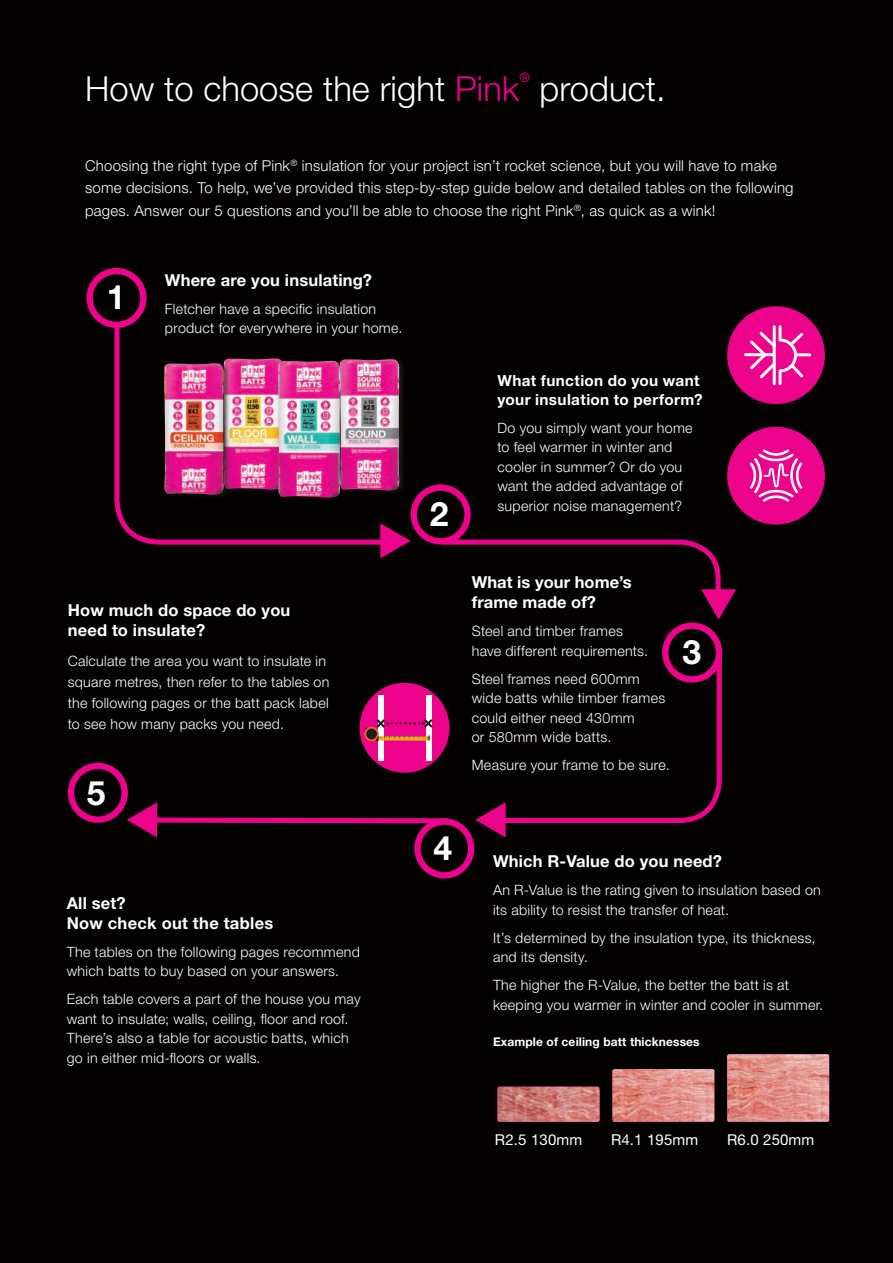
<style>
.page{position:relative;width:893px;height:1263px;background:#040101}
.page>*{position:absolute;margin:0;border:0;box-sizing:border-box;transform-origin:0 0}
.t1{font:300 34.5px "Helvetica Neue LT Std";letter-spacing:.005em;color:#fff}
.t2{font:700 33.6px "Helvetica Neue LT Std";color:#fff}
.t3{font:700 16.5px/19.8px "Helvetica Neue LT Std";letter-spacing:.01em;color:#fff}
.t4{font:700 15.3px/18.3px "Helvetica Neue LT Std";letter-spacing:.025em;color:#fff}
.t5{font:300 15px/22.5px "Helvetica Neue LT Std";letter-spacing:.015em;color:#fff}
.t6{font:15px "Helvetica Neue LT Std";letter-spacing:.01em;color:#fff}
.t7{font:300 14.25px/19.5px "Helvetica Neue LT Std";letter-spacing:.02em;color:#fff}
.t8{font:300 13.05px "Helvetica Neue LT Std";color:#ed028c}
.t9{font:700 12px "Helvetica Neue LT Std";letter-spacing:.01em;color:#fff}
.s1{color:#ed028c}
</style>
<div class="page">
<div style="left:729px;top:429px;width:94px;height:93px;background:#ed028c;border-radius:50%"></div>
<div style="left:727px;top:427px;width:98px;height:98px;border:4px solid #ed028c;border-radius:50%"></div>
<svg style="left:750px;top:449px;width:52px;height:53px"></svg>
<div style="left:729px;top:308px;width:94px;height:94px;background:#ed028c;border-radius:50%"></div>
<div style="left:727px;top:306px;width:98px;height:98px;border:4px solid #ed028c;border-radius:50%"></div>
<svg style="left:114px;top:320px;width:266px;height:225px"></svg>
<svg style="left:380px;top:523px;width:31px;height:35px"></svg>
<svg style="left:439px;top:537px;width:297px;height:83px"></svg>
<svg style="left:475px;top:644px;width:248px;height:193px"></svg>
<div style="left:222px;top:355px;width:67px;height:139px;background:#231f20;opacity:.75"></div>
<img style="left:224px;top:359px;width:59px;height:131px">
<div style="left:338px;top:356px;width:68px;height:139px;background:#231f20;opacity:.75"></div>
<img style="left:340px;top:359px;width:59px;height:131px">
<div style="left:163px;top:360px;width:67px;height:139px;background:#231f20;opacity:.75"></div>
<img style="left:164px;top:363px;width:60px;height:132px">
<img style="left:278px;top:361px;width:62px;height:137px">
<div style="left:86px;top:268px;width:61px;height:60px;border:6px solid #ed028c;border-radius:50%"></div>
<div style="left:411px;top:484px;width:60px;height:60px;border:6px solid #ed028c;border-radius:50%"></div>
<div style="left:414px;top:818px;width:60px;height:60px;border:6px solid #ed028c;border-radius:50%"></div>
<div style="left:68px;top:763px;width:60px;height:60px;border:6px solid #ed028c;border-radius:50%"></div>
<div style="left:662px;top:622px;width:60px;height:61px;border:6px solid #ed028c;border-radius:50%"></div>
<svg style="left:127px;top:802px;width:325px;height:35px"></svg>
<img style="left:497px;top:1087px;width:103px;height:35px">
<img style="left:612px;top:1069px;width:102px;height:53px">
<img style="left:727px;top:1054px;width:102px;height:68px">
<div style="left:362px;top:685px;width:85px;height:86px;background:#ed028c;border-radius:50%"></div>
<div style="left:360px;top:683px;width:89px;height:90px;border:4px solid #ed028c;border-radius:50%"></div>
<div style="left:379px;top:695px;width:5px;height:65px;background:#fff"></div>
<div style="left:426px;top:695px;width:5px;height:65px;background:#fff"></div>
<svg style="left:364px;top:719px;width:69px;height:22px"></svg>
<hr style="left:745px;top:353px;width:29px;height:3px;background:#fff">
<hr style="left:796px;top:353px;width:14px;height:3px;background:#fff">
<svg style="left:747px;top:327px;width:59px;height:57px"></svg>
<h1 class="t1" style="left:85px;top:68px;width:436px">How to choose the right <span class="s1">Pink</span></h1>
<p class="t8" style="left:519px;top:69px;width:12px">®</p>
<h1 class="t1" style="left:540px;top:68px;width:127px">product.</h1>
<p class="t5" style="left:85px;top:154px;width:710px">Choosing the right type of Pink<sup>®</sup> insulation for your project isn’t rocket science, but you will have to make some decisions. To help, we’ve provided this step-by-step guide below and detailed tables on the following pages. Answer our 5 questions and you’ll be able to choose the right Pink<sup>®</sup>, as quick as a wink!</p>
<h2 class="t2" style="left:107px;top:276px;width:20px">1</h2>
<p class="t3" style="left:165px;top:269px;width:209px">Where are you insulating?</p>
<p class="t7" style="left:165px;top:298px;width:239px">Fletcher have a specific insulation product for everywhere in your home.</p>
<p class="t3" style="left:68px;top:600px;width:224px">How much do space do you need to insulate?</p>
<p class="t7" style="left:68px;top:650px;width:263px;line-height:21px">Calculate the area you want to insulate in square metres, then refer to the tables on the following pages or the batt pack label to see how many packs you need.</p>
<h2 class="t2" style="left:87px;top:772px;width:20px">5</h2>
<p class="t3" style="left:67px;top:893px;width:208px">All set?<br>Now check out the tables</p>
<p class="t7" style="left:67px;top:941px;width:295px">The tables on the following pages recommend which batts to buy based on your answers.</p>
<p class="t7" style="left:67px;top:989px;width:295px">Each table covers a part of the house you may want to insulate; walls, ceiling, floor and roof.<br>There’s also a table for acoustic batts, which go in either mid-floors or walls.</p>
<h2 class="t2" style="left:430px;top:493px;width:20px">2</h2>
<p class="t4" style="left:497px;top:371px;width:207px">What function do you want your insulation to perform?</p>
<p class="t7" style="left:497px;top:418px;width:197px">Do you simply want your home to feel warmer in winter and cooler in summer? Or do you want the added advantage of superior noise management?</p>
<p class="t3" style="left:472px;top:572px;width:161px">What is your home’s frame made of?</p>
<p class="t7" style="left:472px;top:621px;width:178px">Steel and timber frames have different requirements.</p>
<p class="t7" style="left:472px;top:668px;width:195px">Steel frames need 600mm wide batts while timber frames could either need 430mm<br>or 580mm wide batts.</p>
<p class="t7" style="left:472px;top:755px;width:199px">Measure your frame to be sure.</p>
<h2 class="t2" style="left:682px;top:632px;width:20px">3</h2>
<h2 class="t2" style="left:433px;top:827px;width:20px">4</h2>
<p class="t3" style="left:493px;top:851px;width:231px">Which R-Value do you need?</p>
<p class="t7" style="left:493px;top:880px;width:329px">An R-Value is the rating given to insulation based on its ability to resist the transfer of heat.</p>
<p class="t7" style="left:493px;top:927px;width:324px">It’s determined by the insulation type, its thickness, and its density.</p>
<p class="t7" style="left:493px;top:975px;width:332px">The higher the R-Value, the better the batt is at keeping you warmer in winter and cooler in summer.</p>
<p class="t9" style="left:493px;top:1034px;width:208px">Example of ceiling batt thicknesses</p>
<p class="t6" style="left:495px;top:1130px;width:89px">R2.5 130mm</p>
<p class="t6" style="left:611px;top:1130px;width:89px">R4.1 195mm</p>
<p class="t6" style="left:727px;top:1130px;width:89px">R6.0 250mm</p>
</div>
